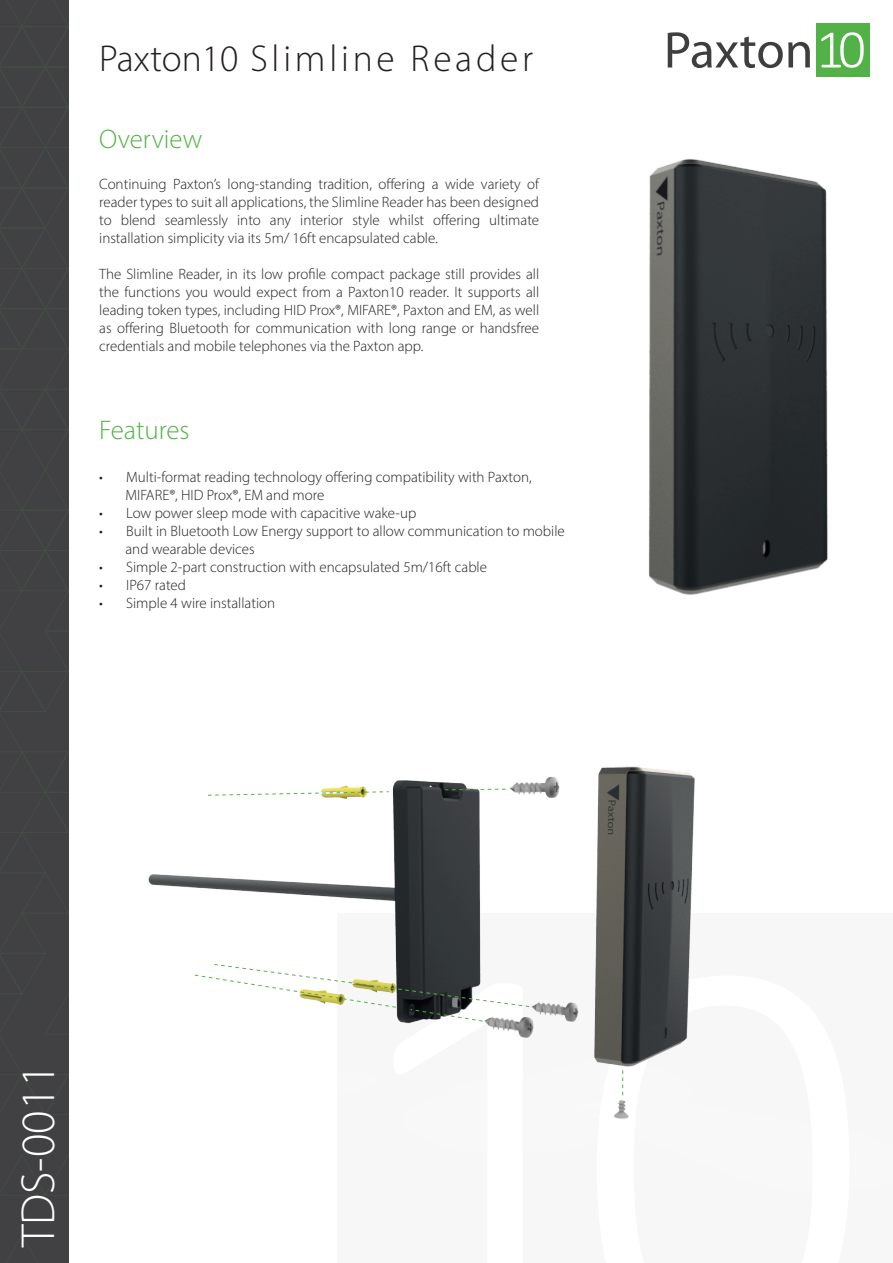
<style>
.page{position:relative;width:893px;height:1263px;background:#fff}
.page>*{position:absolute;margin:0;border:0;box-sizing:border-box;transform-origin:0 0}
.t1{font:300 48px "Myriad Pro";color:#fff}
.t2{font:300 37.5px "Myriad Pro";letter-spacing:.1em;color:#231f20}
.t3{font:300 27px "Myriad Pro";color:#53b247}
.t4{font:300 15px/18px "Myriad Pro";color:#231f20;text-align:justify}
</style>
<div class="page">
<div style="left:816px;top:23px;width:53px;height:54px;background:#53b247"></div>
<svg style="left:821px;top:32px;width:43px;height:36px"></svg>
<svg style="left:668px;top:32px;width:142px;height:36px"></svg>
<img style="left:649px;top:159px;width:179px;height:436px">
<img style="left:148px;top:766px;width:547px;height:353px">
<svg style="left:207px;top:791px;width:183px;height:5px"></svg>
<svg style="left:444px;top:788px;width:64px;height:3px"></svg>
<svg style="left:193px;top:963px;width:337px;height:59px"></svg>
<svg style="left:622px;top:1070px;width:1px;height:25px"></svg>
<div style="left:0;top:0;width:69px;height:1263px;background:#414042"></div>
<svg style="left:6px;top:1236px;width:32px;height:27px"></svg>
<svg style="left:0;top:0;width:69px;height:1196px"></svg>
<p class="t2" style="left:99px;top:36px;width:435px">Paxton10 Slimline Reader</p>
<p class="t3" style="left:99px;top:123px;width:105px">Overview</p>
<p class="t4" style="left:99px;top:175px;width:441px">Continuing Paxton’s long-standing tradition, offering a wide variety of reader types to suit all applications, the Slimline Reader has been designed to blend seamlessly into any interior style whilst offering ultimate installation simplicity via its 5m/ 16ft encapsulated cable.</p>
<p class="t4" style="left:99px;top:265px;width:441px">The Slimline Reader, in its low profile compact package still provides all the functions you would expect from a Paxton10 reader. It supports all leading token types, including HID Prox®, MIFARE®, Paxton and EM, as well as offering Bluetooth for communication with long range or handsfree credentials and mobile telephones via the Paxton app.</p>
<p class="t3" style="left:99px;top:414px;width:92px">Features</p>
<p class="t4" style="left:99px;top:468px;width:434px">• Multi-format reading technology offering compatibility with Paxton,</p>
<p class="t4" style="left:125px;top:486px;width:200px">MIFARE®, HID Prox®, EM and more</p>
<p class="t4" style="left:99px;top:504px;width:319px">• Low power sleep mode with capacitive wake-up</p>
<p class="t4" style="left:99px;top:522px;width:467px">• Built in Bluetooth Low Energy support to allow communication to mobile</p>
<p class="t4" style="left:125px;top:540px;width:131px">and wearable devices</p>
<p class="t4" style="left:99px;top:558px;width:389px">• Simple 2-part construction with encapsulated 5m/16ft cable</p>
<p class="t4" style="left:99px;top:576px;width:88px">• IP67 rated</p>
<p class="t4" style="left:99px;top:594px;width:177px">• Simple 4 wire installation</p>
<p class="t1" style="left:9px;top:1247px;width:185px;rotate:-90deg">TDS-0011</p>
</div>
